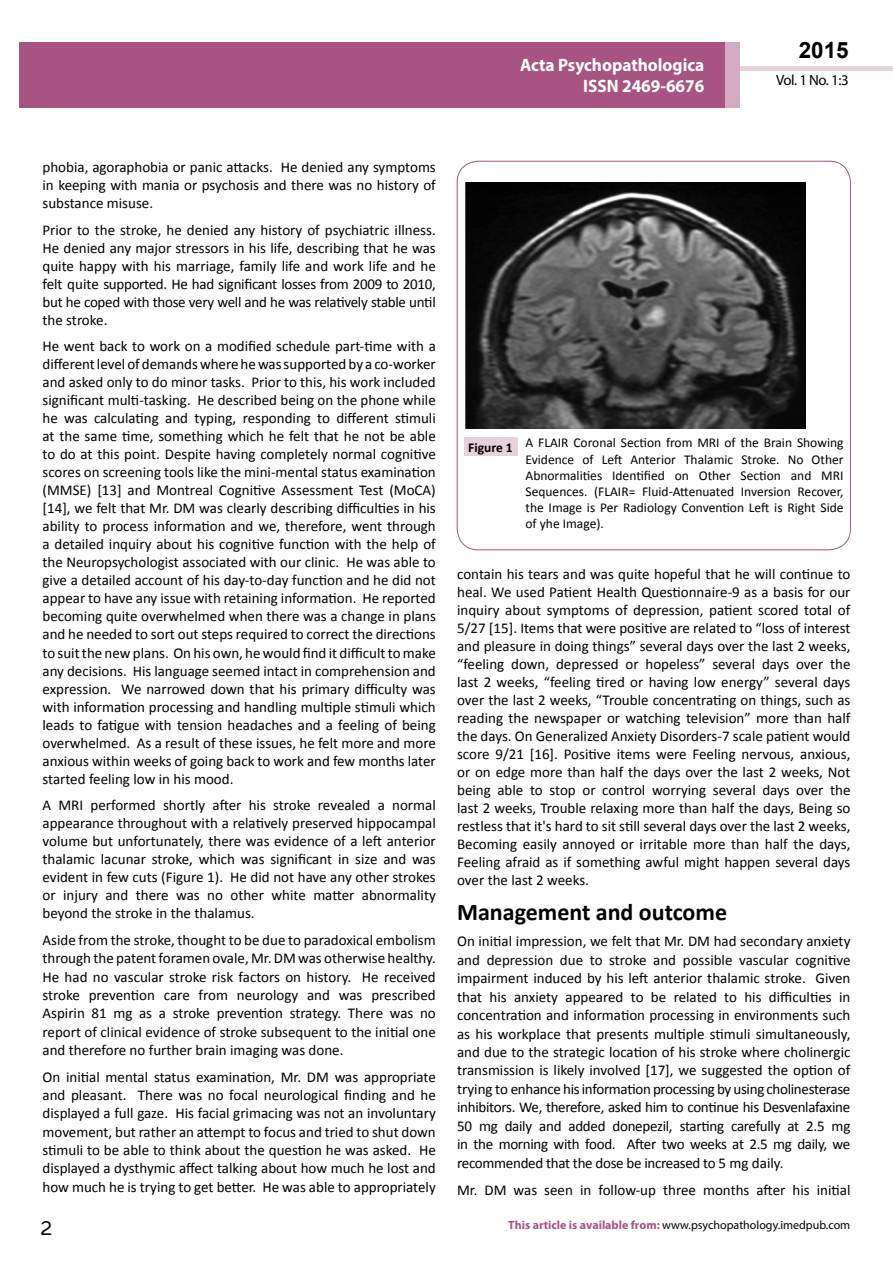
<style>
.page{position:relative;width:893px;height:1263px;background:#fff}
.page>*{position:absolute;margin:0;border:0;box-sizing:border-box;transform-origin:0 0}
.t1{font:25.5px "Tunga";color:#000}
.t2{font:700 24px "Calibri";color:#000}
.t3{font:700 22.5px "Arial";color:#000}
.t4{font:700 18px/21.6px "Myriad Pro";color:#fff;text-align:right;scale:.96 1}
.t5{font:15px/18px "Calibri";color:#000;text-align:justify}
.t6{font:14.85px "Myriad Pro";color:#000}
.t7{font:13.5px/16.2px "Calibri";color:#000;text-align:justify}
.t8{font:700 13.5px "Calibri";color:#000}
.t9{font:12px "Myriad Pro";color:#000}
.s1{font-weight:700;color:#a75483}
</style>
<div class="page">
<div style="left:722px;top:66px;width:171px;height:5px;background:#e6d1dd"></div>
<div style="left:725px;top:42px;width:15px;height:66px;background:#d2aac1"></div>
<div style="left:19px;top:42px;width:706px;height:66px;background:#a75483"></div>
<img style="left:465px;top:183px;width:341px;height:246px">
<div style="left:464px;top:437px;width:53px;height:19px;background:#e6d1dd"></div>
<p class="t4" style="left:520px;top:53px;width:194px">Acta Psychopathologica<br>ISSN 2469-6676</p>
<h3 class="t3" style="left:799px;top:35px;width:52px">2015</h3>
<p class="t6" style="left:776px;top:71px;width:74px">Vol. 1 No. 1:3</p>
<p class="t5" style="left:43px;top:158px;width:395px">phobia, agoraphobia or panic attacks. He denied any symptoms in keeping with mania or psychosis and there was no history of substance misuse.</p>
<p class="t5" style="left:43px;top:221px;width:395px">Prior to the stroke, he denied any history of psychiatric illness.<br>He denied any major stressors in his life, describing that he was quite happy with his marriage, family life and work life and he felt quite supported. He had significant losses from 2009 to 2010, but he coped with those very well and he was relatively stable until the stroke.</p>
<p class="t5" style="left:43px;top:337px;width:395px">He went back to work on a modified schedule part-time with a different level of demands where he was supported by a co-worker and asked only to do minor tasks. Prior to this, his work included significant multi-tasking. He described being on the phone while he was calculating and typing, responding to different stimuli at the same time, something which he felt that he not be able to do at this point. Despite having completely normal cognitive scores on screening tools like the mini-mental status examination (MMSE) [13] and Montreal Cognitive Assessment Test (MoCA) [14], we felt that Mr. DM was clearly describing difficulties in his ability to process information and we, therefore, went through a detailed inquiry about his cognitive function with the help of the Neuropsychologist associated with our clinic. He was able to give a detailed account of his day-to-day function and he did not appear to have any issue with retaining information. He reported becoming quite overwhelmed when there was a change in plans and he needed to sort out steps required to correct the directions to suit the new plans. On his own, he would find it difficult to make any decisions. His language seemed intact in comprehension and expression. We narrowed down that his primary difficulty was with information processing and handling multiple stimuli which leads to fatigue with tension headaches and a feeling of being overwhelmed. As a result of these issues, he felt more and more anxious within weeks of going back to work and few months later started feeling low in his mood.</p>
<p class="t5" style="left:43px;top:796px;width:395px">A MRI performed shortly after his stroke revealed a normal appearance throughout with a relatively preserved hippocampal volume but unfortunately, there was evidence of a left anterior thalamic lacunar stroke, which was significant in size and was evident in few cuts (Figure 1). He did not have any other strokes or injury and there was no other white matter abnormality beyond the stroke in the thalamus.</p>
<p class="t5" style="left:43px;top:931px;width:395px">Aside from the stroke, thought to be due to paradoxical embolism through the patent foramen ovale, Mr. DM was otherwise healthy.<br>He had no vascular stroke risk factors on history. He received stroke prevention care from neurology and was prescribed Aspirin 81 mg as a stroke prevention strategy. There was no report of clinical evidence of stroke subsequent to the initial one and therefore no further brain imaging was done.</p>
<p class="t5" style="left:43px;top:1068px;width:395px">On initial mental status examination, Mr. DM was appropriate and pleasant. There was no focal neurological finding and he displayed a full gaze. His facial grimacing was not an involuntary movement, but rather an attempt to focus and tried to shut down stimuli to be able to think about the question he was asked. He displayed a dysthymic affect talking about how much he lost and how much he is trying to get better. He was able to appropriately</p>
<p class="t8" style="left:468px;top:439px;width:46px">Figure 1</p>
<p class="t7" style="left:525px;top:435px;width:320px">A FLAIR Coronal Section from MRI of the Brain Showing Evidence of Left Anterior Thalamic Stroke. No Other Abnormalities Identified on Other Section and MRI Sequences. (FLAIR= Fluid-Attenuated Inversion Recover, the Image is Per Radiology Convention Left is Right Side of yhe Image).</p>
<p class="t5" style="left:457px;top:565px;width:395px">contain his tears and was quite hopeful that he will continue to heal. We used Patient Health Questionnaire-9 as a basis for our inquiry about symptoms of depression, patient scored total of 5/27 [15]. Items that were positive are related to “loss of interest and pleasure in doing things” several days over the last 2 weeks, “feeling down, depressed or hopeless” several days over the last 2 weeks, “feeling tired or having low energy” several days over the last 2 weeks, “Trouble concentrating on things, such as reading the newspaper or watching television” more than half the days. On Generalized Anxiety Disorders-7 scale patient would score 9/21 [16]. Positive items were Feeling nervous, anxious, or on edge more than half the days over the last 2 weeks, Not being able to stop or control worrying several days over the last 2 weeks, Trouble relaxing more than half the days, Being so restless that it's hard to sit still several days over the last 2 weeks, Becoming easily annoyed or irritable more than half the days, Feeling afraid as if something awful might happen several days over the last 2 weeks.</p>
<h2 class="t2" style="left:457px;top:896px;width:271px">Management and outcome</h2>
<p class="t5" style="left:457px;top:932px;width:395px;line-height:18.5px">On initial impression, we felt that Mr. DM had secondary anxiety and depression due to stroke and possible vascular cognitive impairment induced by his left anterior thalamic stroke. Given that his anxiety appeared to be related to his difficulties in concentration and information processing in environments such as his workplace that presents multiple stimuli simultaneously, and due to the strategic location of his stroke where cholinergic transmission is likely involved [17], we suggested the option of trying to enhance his information processing by using cholinesterase inhibitors. We, therefore, asked him to continue his Desvenlafaxine 50 mg daily and added donepezil, starting carefully at 2.5 mg in the morning with food. After two weeks at 2.5 mg daily, we recommended that the dose be increased to 5 mg daily.</p>
<p class="t5" style="left:457px;top:1181px;width:395px">Mr. DM was seen in follow-up three months after his initial</p>
<h1 class="t1" style="left:41px;top:1211px;width:13px">2</h1>
<p class="t9" style="left:508px;top:1218px;width:343px"><span class="s1">This article is available from:</span> www.psychopathology.imedpub.com</p>
</div>
